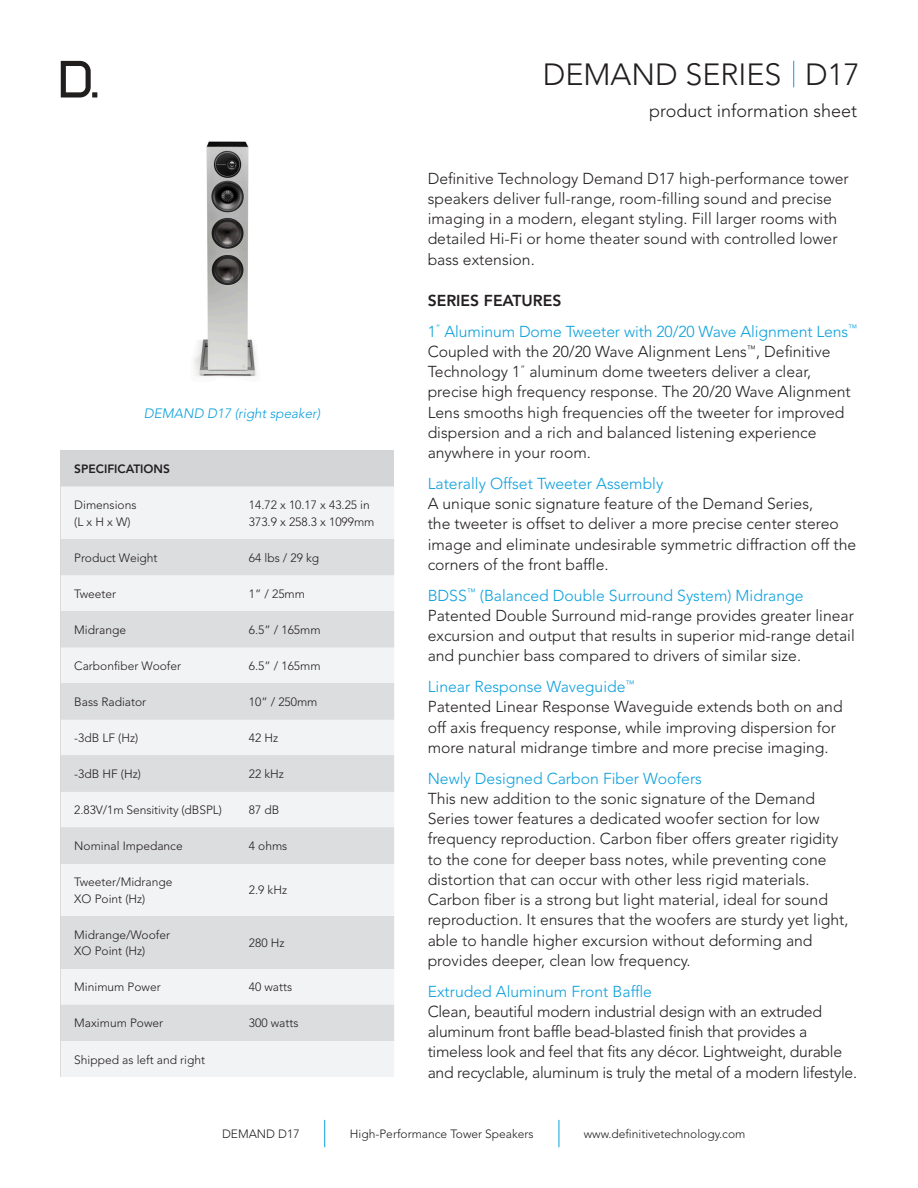
<style>
.page{position:relative;width:918px;height:1188px;background:#fff}
.page>*{position:absolute;margin:0;border:0;box-sizing:border-box;transform-origin:0 0}
.t1{font:300 30.45px "Avenir LT Std";color:#231f20}
.t2{font:300 18px "Avenir LT Std";color:#231f20}
.t3{font:300 15.75px/20.2px "Avenir LT Std";color:#231f20}
.t4{font:300 15.75px/20.2px "Avenir LT Std";letter-spacing:-.02em;color:#231f20}
.t5{font:300 15.75px/30.8px "Avenir LT Std";letter-spacing:-.005em;color:#0ca0dc}
.t6{font:italic 300 13.5px "Avenir LT Std";color:#0ca0dc}
.Body{font:300 12px/16.5px "Avenir LT Std";color:#231f20}
.Body-2{font:800 12px "Avenir LT Std";color:#231f20}
.s1{font-weight:800;color:#231f20}
.s2{color:#0ca0dc}
</style>
<div class="page">
<svg style="left:324px;top:1120px;width:1px;height:27px"></svg>
<svg style="left:559px;top:1120px;width:1px;height:27px"></svg>
<svg style="left:61px;top:61px;width:36px;height:36px"></svg>
<svg style="left:793px;top:61px;width:1px;height:26px"></svg>
<img style="left:194px;top:141px;width:63px;height:236px">
<div style="left:61px;top:450px;width:333px;height:627px;background:#d4d5d7"></div>
<div style="left:61px;top:486px;width:333px;height:591px;background:#f2f3f4"></div>
<svg style="left:61px;top:539px;width:333px;height:502px"></svg>
<h1 class="t1" style="left:543px;top:56px;width:318px">DEMAND SERIES D17</h1>
<p class="t6" style="left:144px;top:406px;width:178px">DEMAND D17 (right speaker)</p>
<p class="Body-2" style="left:74px;top:462px;width:97px">SPECIFICATIONS</p>
<p class="Body" style="left:74px;top:497px;width:64px">Dimensions (L x H x W)</p>
<p class="Body" style="left:249px;top:497px;width:127px">14.72 x 10.17 x 43.25 in<br>373.9 x 258.3 x 1099mm</p>
<p class="Body" style="left:74px;top:549px;width:85px">Product Weight</p>
<p class="Body" style="left:249px;top:549px;width:72px">64 lbs / 29 kg</p>
<p class="Body" style="left:74px;top:585px;width:44px">Tweeter</p>
<p class="Body" style="left:249px;top:585px;width:58px">1” / 25mm</p>
<p class="Body" style="left:74px;top:621px;width:53px">Midrange</p>
<p class="Body" style="left:249px;top:621px;width:73px">6.5” / 165mm</p>
<p class="Body" style="left:74px;top:657px;width:108px">Carbonfiber Woofer</p>
<p class="Body" style="left:249px;top:657px;width:73px">6.5” / 165mm</p>
<p class="Body" style="left:74px;top:694px;width:74px">Bass Radiator</p>
<p class="Body" style="left:249px;top:694px;width:70px">10” / 250mm</p>
<p class="Body" style="left:74px;top:730px;width:66px">-3dB LF (Hz)</p>
<p class="Body" style="left:249px;top:730px;width:31px">42 Hz</p>
<p class="Body" style="left:74px;top:766px;width:68px">-3dB HF (Hz)</p>
<p class="Body" style="left:249px;top:766px;width:37px">22 kHz</p>
<p class="Body" style="left:74px;top:802px;width:149px">2.83V/1m Sensitivity (dBSPL)</p>
<p class="Body" style="left:249px;top:802px;width:32px">87 dB</p>
<p class="Body" style="left:74px;top:838px;width:110px">Nominal Impedance</p>
<p class="Body" style="left:249px;top:838px;width:40px">4 ohms</p>
<p class="Body" style="left:74px;top:874px;width:100px">Tweeter/Midrange<br>XO Point (Hz)</p>
<p class="Body" style="left:249px;top:882px;width:40px">2.9 kHz</p>
<p class="Body" style="left:74px;top:926px;width:97px">Midrange/Woofer<br>XO Point (Hz)</p>
<p class="Body" style="left:249px;top:935px;width:37px">280 Hz</p>
<p class="Body" style="left:74px;top:979px;width:88px">Minimum Power</p>
<p class="Body" style="left:249px;top:979px;width:45px">40 watts</p>
<p class="Body" style="left:74px;top:1015px;width:90px">Maximum Power</p>
<p class="Body" style="left:249px;top:1015px;width:51px">300 watts</p>
<p class="Body" style="left:74px;top:1051px;width:132px">Shipped as left and right</p>
<p class="t2" style="left:649px;top:101px;width:210px">product information sheet</p>
<p class="t3" style="left:428px;top:168px;width:423px">Definitive Technology Demand D17 high-performance tower speakers deliver full-range, room-filling sound and precise imaging in a modern, elegant styling. Fill larger rooms with detailed Hi-Fi or home theater sound with controlled lower bass extension.</p>
<p class="t5" style="left:428px;top:285px;width:431px"><span class="s1">SERIES FEATURES<br></span>1<sup>”</sup> Aluminum Dome Tweeter with 20/20 Wave Alignment Lens<sup>™</sup></p>
<p class="t3" style="left:428px;top:341px;width:425px">Coupled with the 20/20 Wave Alignment Lens<sup>™</sup>, Definitive Technology 1<sup>”</sup> aluminum dome tweeters deliver a clear, precise high frequency response. The 20/20 Wave Alignment Lens smooths high frequencies off the tweeter for improved dispersion and a rich and balanced listening experience anywhere in your room.</p>
<p class="t3" style="left:428px;top:473px;width:430px"><span class="s2">Laterally Offset Tweeter Assembly<br></span>A unique sonic signature feature of the Demand Series,<br>the tweeter is offset to deliver a more precise center stereo image and eliminate undesirable symmetric diffraction off the corners of the front baffle.</p>
<p class="t3" style="left:428px;top:585px;width:429px"><span class="s2">BDSS</span><sup>™</sup> <span class="s2">(Balanced Double Surround System) Midrange </span>Patented Double Surround mid-range provides greater linear excursion and output that results in superior mid-range detail and punchier bass compared to drivers of similar size.</p>
<p class="t3" style="left:428px;top:677px;width:416px"><span class="s2">Linear Response Waveguide</span><sup>™<br></sup>Patented Linear Response Waveguide extends both on and off axis frequency response, while improving dispersion for more natural midrange timbre and more precise imaging.</p>
<p class="t3" style="left:428px;top:768px;width:422px"><span class="s2">Newly Designed Carbon Fiber Woofers<br></span>This new addition to the sonic signature of the Demand Series tower features a dedicated woofer section for low frequency reproduction. Carbon fiber offers greater rigidity to the cone for deeper bass notes, while preventing cone distortion that can occur with other less rigid materials.<br>Carbon fiber is a strong but light material, ideal for sound reproduction. It ensures that the woofers are sturdy yet light, able to handle higher excursion without deforming and provides deeper, clean low frequency.</p>
<p class="t4" style="left:428px;top:981px;width:431px"><span class="s2">Extruded Aluminum Front Baffle<br></span>Clean, beautiful modern industrial design with an extruded aluminum front baffle bead-blasted finish that provides a timeless look and feel that fits any décor. Lightweight, durable and recyclable, aluminum is truly the metal of a modern lifestyle.</p>
<p class="Body" style="left:222px;top:1126px;width:79px">DEMAND D17</p>
<p class="Body" style="left:350px;top:1126px;width:185px">High-Performance Tower Speakers</p>
<p class="Body" style="left:584px;top:1126px;width:163px">www.definitivetechnology.com</p>
</div>
